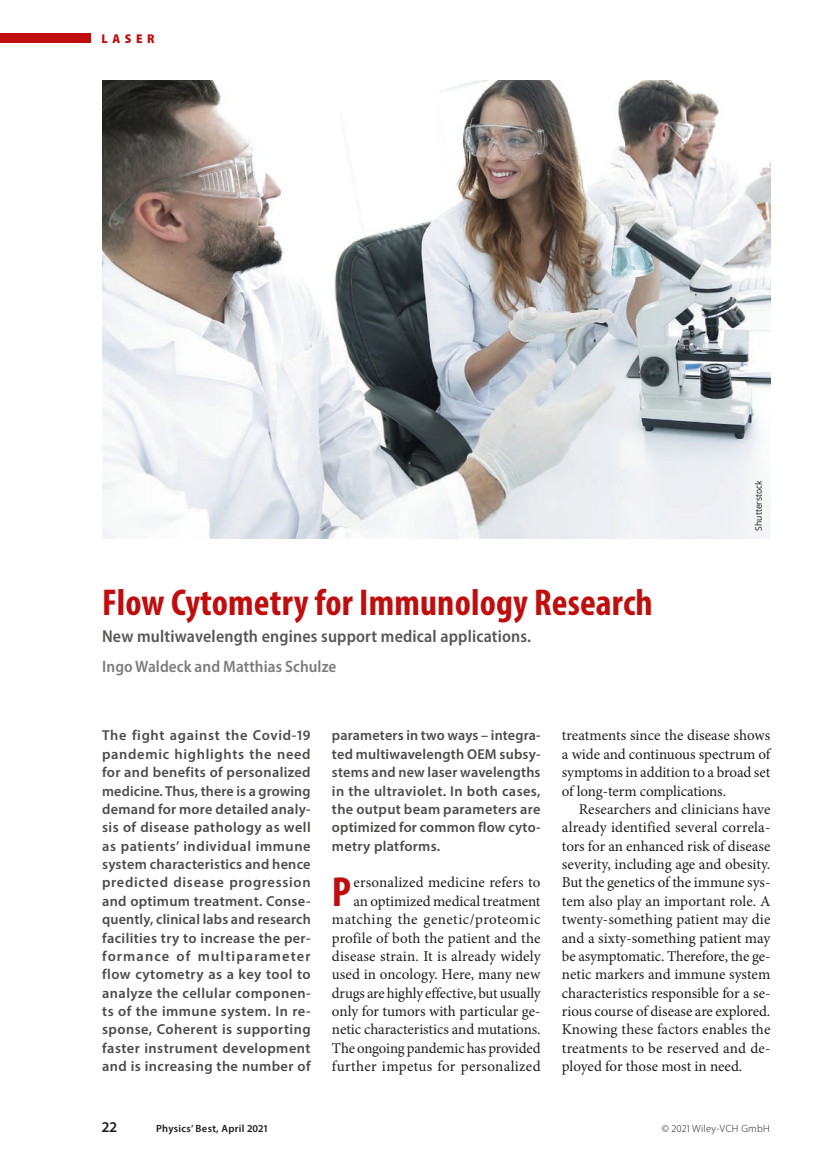
<style>
.page{position:relative;width:830px;height:1174px;background:#fff}
.page>*{position:absolute;margin:0;border:0;box-sizing:border-box;transform-origin:0 0}
.GT_Initial_2zeilig{font:700 condensed 42.3px "Myriad Pro";color:#c00e0e}
.Ü_Bp_Alltag_DPG_KI_A{font:700 condensed 37.5px "Myriad Pro";letter-spacing:.005em;color:#c00e0e}
.Subhead_Bp_Alltag_An{font:600 semi-condensed 17.25px "Myriad Pro";letter-spacing:.01em;color:#575756}
.Autor_Bp_DPG_Anw_11{font:600 semi-condensed 16.5px "Myriad Pro";letter-spacing:.005em;color:#7c7c7c}
.GT{font:15px/18.3px "Minion Pro";letter-spacing:.005em;color:#1d1d1b;text-align:justify}
.GT_Initial_2zeilig-2{font:15px/18.3px "Minion Pro";color:#1d1d1b;text-align:right}
.t1{font:600 15px "Myriad Pro";color:#1d1d1b}
.Vorspann{font:600 14.4px/18.3px "Myriad Pro";letter-spacing:.025em;color:#4b4b4a;text-align:justify}
.t2{font:900 semi-condensed 12.75px "Myriad Pro";letter-spacing:.36em;color:#c00e0e}
.t3{font:600 10.5px "Myriad Pro";letter-spacing:.03em;color:#1d1d1b}
.t4{font:300 10.5px "Myriad Pro";letter-spacing:.03em;color:#1d1d1b}
.Bildquelle{font:9px "Open Sans";color:#1d1d1b;scale:.95 1}
</style>
<div class="page">
<div style="left:0;top:34px;width:91px;height:9px;background:#c00e0e"></div>
<img style="left:102px;top:81px;width:668px;height:457px">
<p class="t2" style="left:102px;top:30px;width:54px">LASER</p>
<p class="Ü_Bp_Alltag_DPG_KI_A" style="left:102px;top:579px;width:551px">Flow Cytometry for Immunology Research</p>
<p class="Subhead_Bp_Alltag_An" style="left:102px;top:625px;width:430px">New multiwavelength engines support medical applications.</p>
<p class="Autor_Bp_DPG_Anw_11" style="left:102px;top:656px;width:236px">Ingo Waldeck and Matthias Schulze</p>
<p class="Bildquelle" style="left:752px;top:530px;width:54px;rotate:-90deg">Shutterstock</p>
<p class="Vorspann" style="left:102px;top:726px;width:210px">The fight against the Covid-19 pandemic highlights the need for and benefits of personalized medicine. Thus, there is a growing demand for more detailed analy&shy;sis of disease pathology as well as patients’ individual immune system characteristics and hence predicted disease progression and optimum treatment. Conse&shy;quently, clinical labs and research facilities try to increase the per&shy;formance of multiparameter flow cytometry as a key tool to analyze the cellular componen&shy;ts of the immune system. In re&shy;sponse, Coherent is supporting faster instrument development and is increasing the number of</p>
<p class="Vorspann" style="left:332px;top:726px;width:210px">parameters in two ways – integra&shy;ted multiwavelength OEM subsy&shy;stems and new laser wavelengths in the ultraviolet. In both cases, the output beam parameters are optimized for common flow cyto&shy;metry platforms.</p>
<p class="GT_Initial_2zeilig-2" style="left:332px;top:873px;width:210px">ersonalized medicine refers to<br>an optimized medical treatment matching the genetic/proteomic profile of both the patient and the disease strain. It is already widely used in oncology. Here, many new drugs are highly effective, but usually only for tumors with particular ge&shy;netic characteristics and mutations.<br>The ongoing pandemic has provided further impetus for personalized</p>
<p class="GT_Initial_2zeilig" style="left:332px;top:865px;width:21px">P</p>
<p class="GT_Initial_2zeilig-2" style="left:561px;top:726px;width:210px;text-align:justify">treatments since the disease shows a wide and continuous spectrum of symptoms in addition to a broad set of long-term complications.</p>
<p class="GT" style="left:561px;top:800px;width:210px;text-indent:17px">Researchers and clinicians have already identified several correla&shy;tors for an enhanced risk of disease severity, including age and obesity.<br>But the genetics of the immune sys&shy;tem also play an important role. A twenty-something patient may die and a sixty-something patient may be asymptomatic. Therefore, the ge&shy;netic markers and immune system characteristics responsible for a se&shy;rious course of disease are explored.<br>Knowing these factors enables the treatments to be reserved and de&shy;ployed for those most in need.</p>
<p class="t1" style="left:102px;top:1117px;width:16px">22</p>
<p class="t3" style="left:156px;top:1122px;width:113px">Physics’ Best, April 2021</p>
<p class="t4" style="left:661px;top:1122px;width:109px">© 2021 Wiley-VCH GmbH</p>
</div>
